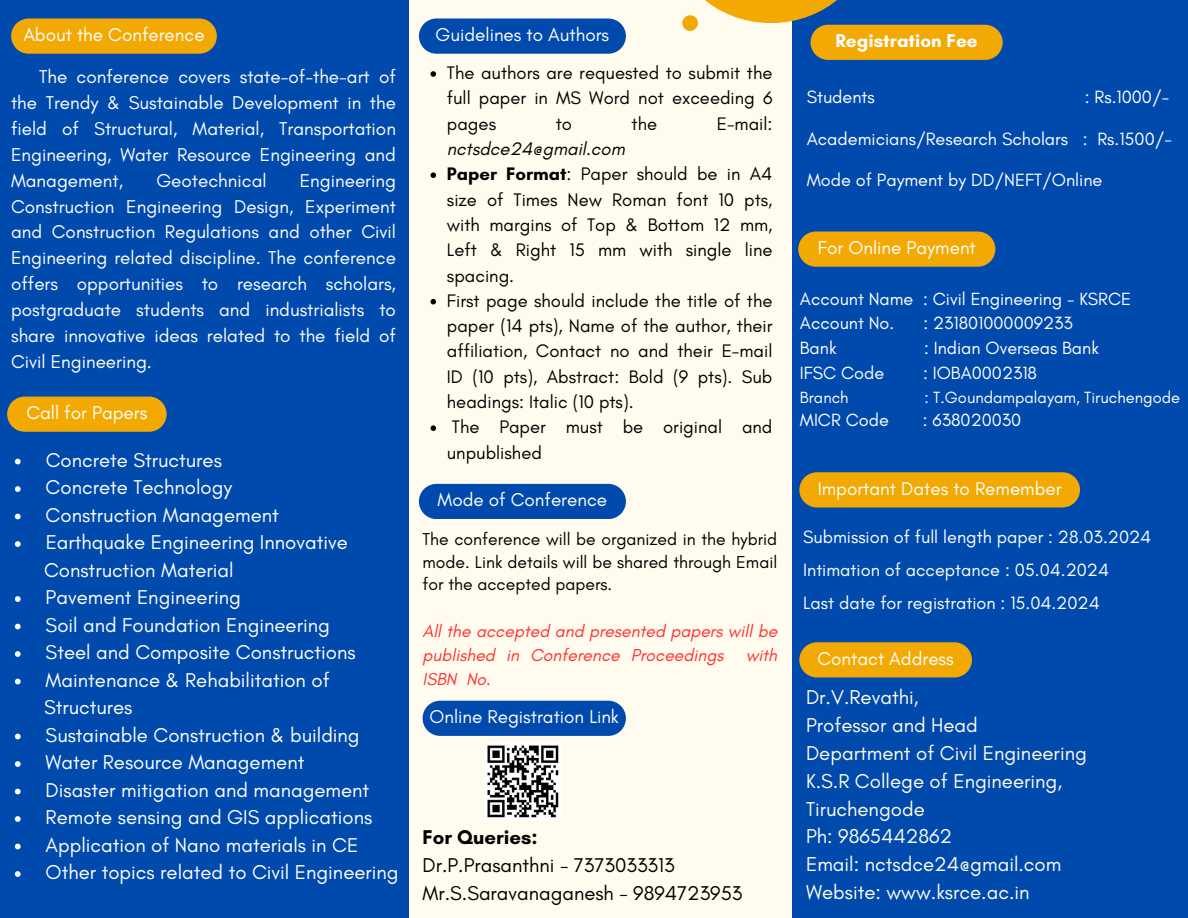
<style>
.page{position:relative;width:1188px;height:918px;background:#fffcef}
.page>*{position:absolute;margin:0;border:0;box-sizing:border-box;transform-origin:0 0}
.t1{font:20.4px "Glacial Indifference";color:#fff}
.t2{font:20.4px/27.9px "Glacial Indifference";color:#fffcef}
.t3{font:20.4px/28.2px "Glacial Indifference";color:#000}
.t4{font:18.9px/25.8px "Glacial Indifference";color:#fff;text-align:justify}
.t5{font:700 18.9px "Glacial Indifference";color:#fff}
.t6{font:18.45px/25.3px "Glacial Indifference";color:#000;text-align:justify}
.t7{font:italic 18.45px "Glacial Indifference";color:#000}
.t8{font:18.15px "Glacial Indifference";color:#fff}
.t9{font:18px "Glacial Indifference";color:#fff}
.t10{font:17.55px/22.5px "Glacial Indifference";color:#000;text-align:justify}
.t11{font:italic 17.55px/23.7px "Glacial Indifference";color:#ff3131}
.t12{font:16.5px "Glacial Indifference";color:#fff}
.s1{font-weight:700}
</style>
<div class="page">
<div style="left:792px;top:0;width:396px;height:918px;background:#004aad"></div>
<div style="left:0;top:0;width:408px;height:918px;background:#004aad"></div>
<svg style="left:697px;top:0;width:134px;height:23px;fill:#f2a904"></svg>
<div style="left:682px;top:15px;width:16px;height:16px;background:#f2a904;border-radius:50%"></div>
<div style="left:11px;top:19px;width:206px;height:35px;background:#f2a904"></div>
<svg style="left:7px;top:397px;width:160px;height:35px;background:#e4a30d"></svg>
<svg style="left:431px;top:71px;width:5px;height:6px"></svg>
<svg style="left:431px;top:172px;width:5px;height:6px"></svg>
<svg style="left:431px;top:299px;width:5px;height:5px"></svg>
<svg style="left:431px;top:425px;width:5px;height:6px"></svg>
<svg style="left:735px;top:0;width:102px;height:5px"></svg>
<div style="left:419px;top:19px;width:207px;height:35px;background:#004aad"></div>
<div style="left:419px;top:484px;width:207px;height:35px;background:#004aad"></div>
<div style="left:423px;top:701px;width:203px;height:35px;background:#004aad"></div>
<div style="left:811px;top:25px;width:192px;height:35px;background:#f2a904"></div>
<div style="left:798px;top:232px;width:197px;height:35px;background:#f2a904"></div>
<div style="left:799px;top:472px;width:281px;height:35px;background:#f2a904"></div>
<svg style="left:799px;top:642px;width:173px;height:35px;background:#e5a40c"></svg>
<img style="left:484px;top:743px;width:77px;height:76px">
<svg style="left:15px;top:459px;width:6px;height:5px"></svg>
<svg style="left:15px;top:486px;width:6px;height:6px"></svg>
<svg style="left:15px;top:514px;width:6px;height:5px"></svg>
<svg style="left:15px;top:541px;width:6px;height:6px"></svg>
<svg style="left:15px;top:596px;width:6px;height:6px"></svg>
<svg style="left:15px;top:624px;width:6px;height:5px"></svg>
<svg style="left:15px;top:651px;width:6px;height:6px"></svg>
<svg style="left:15px;top:679px;width:6px;height:5px"></svg>
<svg style="left:15px;top:734px;width:6px;height:5px"></svg>
<svg style="left:15px;top:761px;width:6px;height:6px"></svg>
<svg style="left:15px;top:789px;width:6px;height:5px"></svg>
<svg style="left:15px;top:816px;width:6px;height:6px"></svg>
<svg style="left:15px;top:844px;width:6px;height:5px"></svg>
<svg style="left:15px;top:871px;width:6px;height:6px"></svg>
<h2 class="t4" style="left:23px;top:21px;width:183px">About the Conference</h2>
<p class="t4" style="left:11px;top:64px;width:386px;text-indent:28px">The conference covers state-of-the-art of the Trendy &amp; Sustainable Development in the field of Structural, Material, Transportation Engineering, Water Resource Engineering and Management,</p>
<p class="t4" style="left:156px;top:167px;width:112px">Geotechnical</p>
<p class="t4" style="left:11px;top:167px;width:386px;text-indent:289px">Engineering Construction Engineering Design, Experiment and Construction Regulations and other Civil Engineering related discipline. The conference offers opportunities to research scholars, postgraduate students and industrialists to share innovative ideas related to the field of Civil Engineering.</p>
<h2 class="t4" style="left:26px;top:400px;width:122px">Call for Papers</h2>
<p class="t1" style="left:46px;top:447px;width:178px">Concrete Structures</p>
<p class="t1" style="left:46px;top:475px;width:188px">Concrete Technology</p>
<h1 class="t1" style="left:46px;top:502px;width:235px">Construction Management</h1>
<p class="t1" style="left:46px;top:530px;width:304px">Earthquake Engineering Innovative</p>
<p class="t1" style="left:44px;top:557px;width:191px">Construction Material</p>
<p class="t1" style="left:46px;top:585px;width:197px">Pavement Engineering</p>
<h2 class="t1" style="left:46px;top:612px;width:286px">Soil and Foundation Engineering</h2>
<p class="t1" style="left:46px;top:640px;width:312px">Steel and Composite Constructions</p>
<p class="t1" style="left:46px;top:667px;width:286px">Maintenance &amp; Rehabilitation of</p>
<p class="t1" style="left:44px;top:695px;width:90px">Structures</p>
<p class="t1" style="left:46px;top:722px;width:316px">Sustainable Construction &amp; building</p>
<p class="t1" style="left:46px;top:750px;width:260px">Water Resource Management</p>
<p class="t1" style="left:46px;top:777px;width:325px">Disaster mitigation and management</p>
<h2 class="t1" style="left:46px;top:805px;width:328px">Remote sensing and GIS applications</h2>
<p class="t1" style="left:46px;top:832px;width:314px">Application of Nano materials in CE</p>
<p class="t1" style="left:46px;top:860px;width:355px">Other topics related to Civil Engineering</p>
<p class="t4" style="left:436px;top:21px;width:175px">Guidelines to Authors</p>
<h2 class="t6" style="left:447px;top:60px;width:327px">The authors are requested to submit the full paper in MS Word not exceeding 6 pages</h2>
<h2 class="t6" style="left:556px;top:111px;width:18px">to</h2>
<h2 class="t6" style="left:632px;top:111px;width:27px">the</h2>
<h2 class="t6" style="left:717px;top:111px;width:57px">E-mail:</h2>
<h2 class="t7" style="left:447px;top:138px;width:179px">nctsdce24@gmail.com</h2>
<p class="t6" style="left:447px;top:161px;width:327px"><span class="s1">Paper Format</span>: Paper should be in A4 size of Times New Roman font 10 pts, with margins of Top &amp; Bottom 12 mm, Left &amp; Right 15 mm with single line spacing.</p>
<p class="t6" style="left:447px;top:288px;width:327px">First page should include the title of the paper (14 pts), Name of the author, their affiliation, Contact no and their E-mail ID (10 pts), Abstract: Bold (9 pts). Sub headings: Italic (10 pts).</p>
<p class="t6" style="left:447px;top:414px;width:327px">The Paper must be original and unpublished</p>
<h2 class="t4" style="left:438px;top:487px;width:171px">Mode of Conference</h2>
<p class="t10" style="left:423px;top:528px;width:356px">The conference will be organized in the hybrid mode. Link details will be shared through Email for the accepted papers.</p>
<p class="t11" style="left:423px;top:619px;width:356px">All the accepted and presented papers will be published in Conference Proceedings</p>
<p class="t11" style="left:746px;top:643px;width:33px">with</p>
<p class="t11" style="left:423px;top:667px;width:70px">ISBN No.</p>
<p class="t4" style="left:430px;top:704px;width:191px">Online Registration Link</p>
<p class="t3" style="left:423px;top:822px;width:321px"><span class="s1">For Queries:<br></span>Dr.P.Prasanthni - 7373033313<br>Mr.S.Saravanaganesh - 9894723953</p>
<p class="t5" style="left:836px;top:29px;width:144px">Registration Fee</p>
<h2 class="t8" style="left:807px;top:86px;width:70px">Students</h2>
<h2 class="t8" style="left:1085px;top:86px;width:86px">: Rs.1000/-</h2>
<h2 class="t8" style="left:807px;top:128px;width:367px">Academicians/Research Scholars : Rs.1500/-</h2>
<h2 class="t8" style="left:807px;top:169px;width:297px">Mode of Payment by DD/NEFT/Online</h2>
<h2 class="t4" style="left:818px;top:234px;width:160px">For Online Payment</h2>
<p class="t9" style="left:800px;top:288px;width:333px">Account Name : Civil Engineering - KSRCE</p>
<p class="t9" style="left:800px;top:312px;width:96px">Account No.</p>
<p class="t9" style="left:924px;top:312px;width:151px">: 231801000009233</p>
<p class="t9" style="left:800px;top:337px;width:38px">Bank</p>
<p class="t9" style="left:924px;top:337px;width:176px">: Indian Overseas Bank</p>
<p class="t9" style="left:800px;top:362px;width:86px">IFSC Code</p>
<p class="t9" style="left:923px;top:362px;width:115px">: IOBA0002318</p>
<h2 class="t12" style="left:800px;top:387px;width:50px">Branch</h2>
<h2 class="t12" style="left:924px;top:387px;width:257px">: T.Goundampalayam, Tiruchengode</h2>
<p class="t9" style="left:800px;top:409px;width:90px">MICR Code</p>
<p class="t9" style="left:923px;top:409px;width:100px">: 638020030</p>
<p class="t4" style="left:818px;top:475px;width:245px">Important Dates to Remember</p>
<p class="t8" style="left:803px;top:526px;width:350px">Submission of full length paper : 28.03.2024</p>
<h2 class="t8" style="left:803px;top:559px;width:307px">Intimation of acceptance : 05.04.2024</h2>
<p class="t8" style="left:803px;top:591px;width:298px">Last date for registration : 15.04.2024</p>
<p class="t4" style="left:817px;top:645px;width:138px">Contact Address</p>
<h2 class="t2" style="left:806px;top:683px;width:282px">Dr.V.Revathi,<br>Professor and Head<br>Department of Civil Engineering<br>K.S.R College of Engineering,<br>Tiruchengode<br>Ph: 9865442862<br>Email: nctsdce24@gmail.com<br>Website: www.ksrce.ac.in</h2>
</div>
